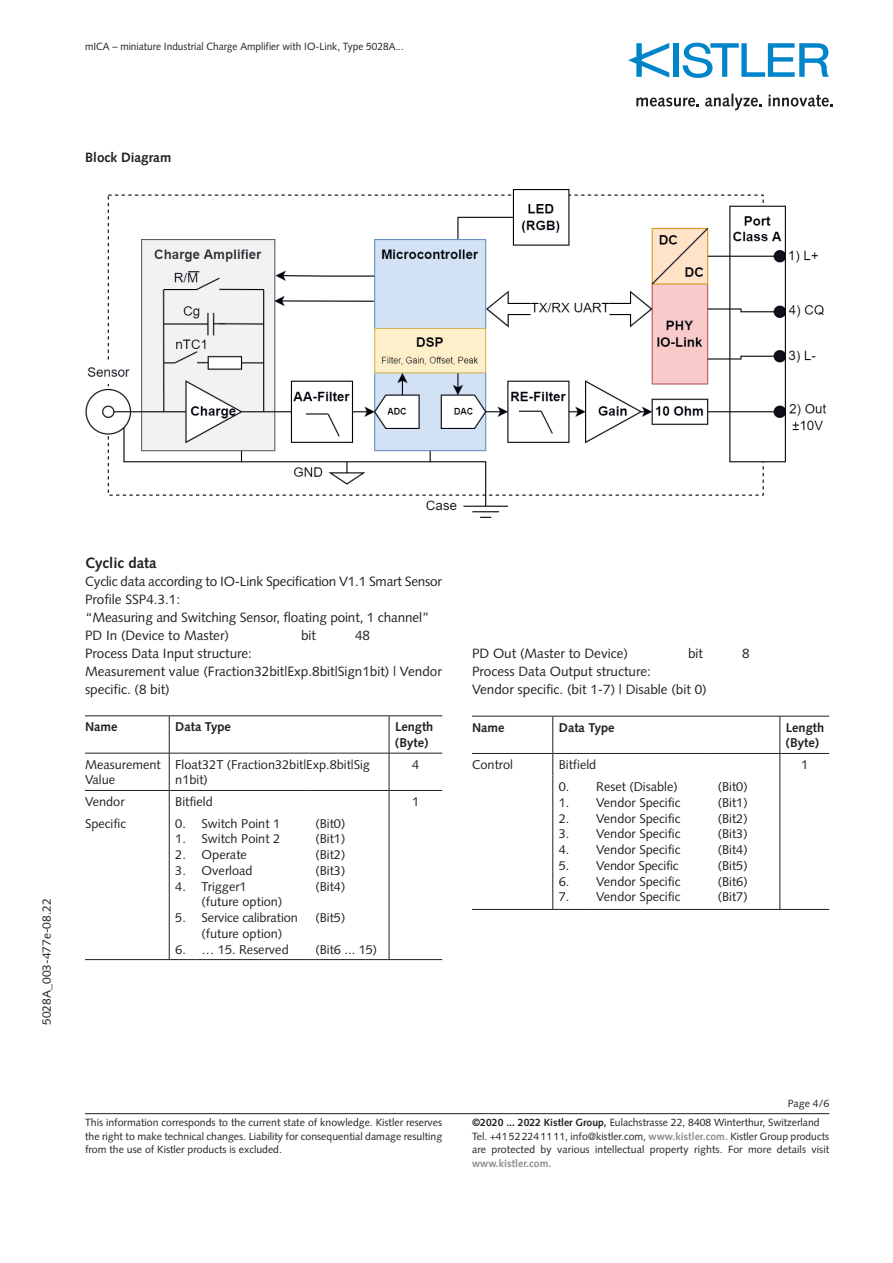
<style>
.page{position:relative;width:893px;height:1263px;background:#fff}
.page>*{position:absolute;margin:0;border:0;box-sizing:border-box;transform-origin:0 0}
.t1{font:700 15px "Syntax LT Std";color:#231f20}
.t2{font:13.5px/18px "Syntax LT Std";color:#231f20}
.t3{font:700 13.5px "Syntax LT Std";color:#231f20}
.t4{font:12.75px/15.8px "Syntax LT Std";color:#231f20;text-align:justify}
.t5{font:700 12.75px/15.8px "Syntax LT Std";color:#231f20}
.t6{font:12px "Syntax LT Std";color:#231f20}
.t7{font:10.5px/13.5px "Syntax LT Std";color:#231f20}
.t8{font:10.5px "Syntax LT Std";color:#231f20;scale:.96 1}
.t9{font:700 10.5px "Syntax LT Std";color:#8a8c8f}
.s1{font-weight:700}
.s2{font-weight:700;color:#8a8c8f}
</style>
<div class="page">
<hr style="left:85px;top:1113px;width:744px;height:1px;background:#231f20">
<div style="left:673px;top:43px;width:6px;height:34px;background:#0084ca"></div>
<svg style="left:683px;top:43px;width:146px;height:35px"></svg>
<svg style="left:628px;top:43px;width:41px;height:35px"></svg>
<svg style="left:636px;top:98px;width:63px;height:9px"></svg>
<svg style="left:705px;top:94px;width:57px;height:16px"></svg>
<svg style="left:768px;top:95px;width:65px;height:12px"></svg>
<img style="left:85px;top:190px;width:742px;height:328px">
<hr style="left:472px;top:753px;width:81px;height:1px;background:#231f20">
<hr style="left:553px;top:753px;width:37px;height:1px;background:#231f20">
<hr style="left:590px;top:753px;width:122px;height:1px;background:#231f20">
<hr style="left:712px;top:753px;width:68px;height:1px;background:#231f20">
<hr style="left:780px;top:753px;width:49px;height:1px;background:#231f20">
<hr style="left:472px;top:909px;width:81px;height:1px;background:#231f20">
<hr style="left:553px;top:909px;width:37px;height:1px;background:#231f20">
<hr style="left:590px;top:909px;width:122px;height:1px;background:#231f20">
<hr style="left:712px;top:909px;width:68px;height:1px;background:#231f20">
<hr style="left:780px;top:909px;width:49px;height:1px;background:#231f20">
<hr style="left:472px;top:716px;width:81px;height:1px;background:#231f20">
<hr style="left:553px;top:716px;width:37px;height:1px;background:#231f20">
<hr style="left:590px;top:716px;width:122px;height:1px;background:#231f20">
<hr style="left:712px;top:716px;width:68px;height:1px;background:#231f20">
<hr style="left:780px;top:716px;width:49px;height:1px;background:#231f20">
<hr style="left:553px;top:716px;width:1px;height:37px;background:#231f20">
<hr style="left:780px;top:716px;width:1px;height:37px;background:#231f20">
<svg style="left:553px;top:754px;width:1px;height:21px"></svg>
<svg style="left:780px;top:753px;width:1px;height:22px"></svg>
<hr style="left:553px;top:775px;width:1px;height:134px;background:#231f20">
<hr style="left:780px;top:775px;width:1px;height:134px;background:#231f20">
<hr style="left:85px;top:753px;width:84px;height:1px;background:#231f20">
<svg style="left:170px;top:753px;width:26px;height:1px"></svg>
<hr style="left:196px;top:753px;width:114px;height:1px;background:#231f20">
<hr style="left:310px;top:753px;width:79px;height:1px;background:#231f20">
<hr style="left:389px;top:753px;width:53px;height:1px;background:#231f20">
<hr style="left:85px;top:790px;width:84px;height:1px;background:#231f20">
<hr style="left:196px;top:790px;width:114px;height:1px;background:#231f20">
<hr style="left:310px;top:790px;width:79px;height:1px;background:#231f20">
<hr style="left:389px;top:790px;width:53px;height:1px;background:#231f20">
<hr style="left:85px;top:959px;width:84px;height:1px;background:#231f20">
<svg style="left:169px;top:959px;width:27px;height:1px"></svg>
<hr style="left:196px;top:959px;width:114px;height:1px;background:#231f20">
<hr style="left:310px;top:959px;width:79px;height:1px;background:#231f20">
<hr style="left:389px;top:959px;width:53px;height:1px;background:#231f20">
<hr style="left:85px;top:715px;width:84px;height:1px;background:#231f20">
<svg style="left:169px;top:715px;width:27px;height:1px"></svg>
<hr style="left:196px;top:715px;width:114px;height:1px;background:#231f20">
<hr style="left:310px;top:715px;width:79px;height:1px;background:#231f20">
<hr style="left:389px;top:715px;width:53px;height:1px;background:#231f20">
<hr style="left:169px;top:716px;width:1px;height:37px;background:#231f20">
<hr style="left:389px;top:716px;width:1px;height:37px;background:#231f20">
<hr style="left:169px;top:753px;width:1px;height:37px;background:#231f20">
<hr style="left:389px;top:753px;width:1px;height:37px;background:#231f20">
<svg style="left:169px;top:790px;width:27px;height:22px"></svg>
<svg style="left:389px;top:790px;width:1px;height:22px"></svg>
<hr style="left:169px;top:812px;width:1px;height:147px;background:#231f20">
<hr style="left:389px;top:812px;width:1px;height:147px;background:#231f20">
<p class="t8" style="left:85px;top:41px;width:334px">mICA – miniature Industrial Charge Amplifier with IO-Link, Type 5028A...</p>
<p class="t3" style="left:85px;top:150px;width:88px">Block Diagram</p>
<p class="t6" style="left:39px;top:1025px;width:128px;rotate:-90deg">5028A_003-477e-08.22</p>
<p class="t1" style="left:85px;top:554px;width:73px">Cyclic data</p>
<p class="t2" style="left:85px;top:573px;width:358px">Cyclic data according to IO-Link Specification V1.1 Smart Sensor Profile SSP4.3.1:<br>“Measuring and Switching Sensor, floating point, 1 channel” PD In (Device to Master)</p>
<p class="t2" style="left:301px;top:627px;width:16px">bit</p>
<p class="t2" style="left:355px;top:627px;width:17px">48</p>
<p class="t2" style="left:85px;top:645px;width:358px">Process Data Input structure:<br>Measurement value (Fraction32bit|Exp.8bit|Sign1bit) | Vendor specific. (8 bit)</p>
<p class="t5" style="left:85px;top:719px;width:34px">Name</p>
<p class="t5" style="left:175px;top:719px;width:57px">Data Type</p>
<p class="t5" style="left:395px;top:719px;width:40px">Length (Byte)</p>
<p class="t4" style="left:85px;top:756px;width:77px">Measurement<br>Value</p>
<p class="t4" style="left:175px;top:756px;width:196px">Float32T (Fraction32bit|Exp.8bit|Sig n1bit)</p>
<p class="t4" style="left:412px;top:756px;width:9px">4</p>
<p class="t4" style="left:85px;top:794px;width:41px">Vendor</p>
<p class="t4" style="left:175px;top:794px;width:39px">Bitfield</p>
<p class="t4" style="left:412px;top:794px;width:9px">1</p>
<p class="t4" style="left:85px;top:815px;width:43px">Specific</p>
<p class="t4" style="left:175px;top:815px;width:12px">0.<br>1.<br>2.<br>3.<br>4.</p>
<p class="t4" style="left:175px;top:910px;width:12px">5.</p>
<p class="t4" style="left:175px;top:941px;width:12px">6.</p>
<p class="t4" style="left:202px;top:815px;width:98px;text-align:left">Switch Point 1<br>Switch Point 2<br>Operate<br>Overload<br>Trigger1<br>(future option)<br>Service calibration (future option) … 15. Reserved</p>
<p class="t4" style="left:316px;top:815px;width:31px">(Bit0) (Bit1) (Bit2) (Bit3) (Bit4)</p>
<p class="t4" style="left:316px;top:910px;width:31px">(Bit5)</p>
<p class="t4" style="left:316px;top:941px;width:63px">(Bit6 ... 15)</p>
<p class="t2" style="left:472px;top:644px;width:157px">PD Out (Master to Device)</p>
<p class="t2" style="left:688px;top:644px;width:16px">bit</p>
<p class="t2" style="left:742px;top:644px;width:9px">8</p>
<p class="t2" style="left:472px;top:662px;width:236px">Process Data Output structure:<br>Vendor specific. (bit 1-7) | Disable (bit 0)</p>
<p class="t5" style="left:472px;top:719px;width:34px">Name</p>
<p class="t5" style="left:559px;top:719px;width:57px">Data Type</p>
<p class="t5" style="left:786px;top:719px;width:40px">Length (Byte)</p>
<p class="t4" style="left:472px;top:757px;width:42px">Control</p>
<p class="t4" style="left:559px;top:757px;width:39px">Bitfield</p>
<p class="t4" style="left:801px;top:757px;width:9px">1</p>
<p class="t4" style="left:559px;top:779px;width:12px">0.<br>1.<br>2.<br>3.<br>4.<br>5.<br>6.<br>7.</p>
<p class="t4" style="left:596px;top:779px;width:86px;text-align:left">Reset (Disable)<br>Vendor Specific<br>Vendor Specific<br>Vendor Specific<br>Vendor Specific<br>Vendor Specific<br>Vendor Specific<br>Vendor Specific</p>
<p class="t4" style="left:718px;top:779px;width:31px">(Bit0) (Bit1) (Bit2) (Bit3) (Bit4) (Bit5) (Bit6) (Bit7)</p>
<p class="t7" style="left:85px;top:1116px;width:359px;text-align:justify">This information corresponds to the current state of knowledge. Kistler reserves the right to make technical changes. Liability for consequential damage resulting from the use of Kistler products is excluded.</p>
<p class="t7" style="left:788px;top:1097px;width:43px">Page 4/6</p>
<p class="t7" style="left:472px;top:1116px;width:359px"><span class="s1">©2020 ... 2022 Kistler Group,</span> Eulachstrasse 22, 8408 Winterthur, Switzerland<br>Tel. +41 52 224 11 11, info@kistler.com, <span class="s2">www.kistler.com.</span> Kistler Group products are protected by various intellectual property rights. For more details visit</p>
<p class="t9" style="left:472px;top:1157px;width:81px">www.kistler.com.</p>
</div>
